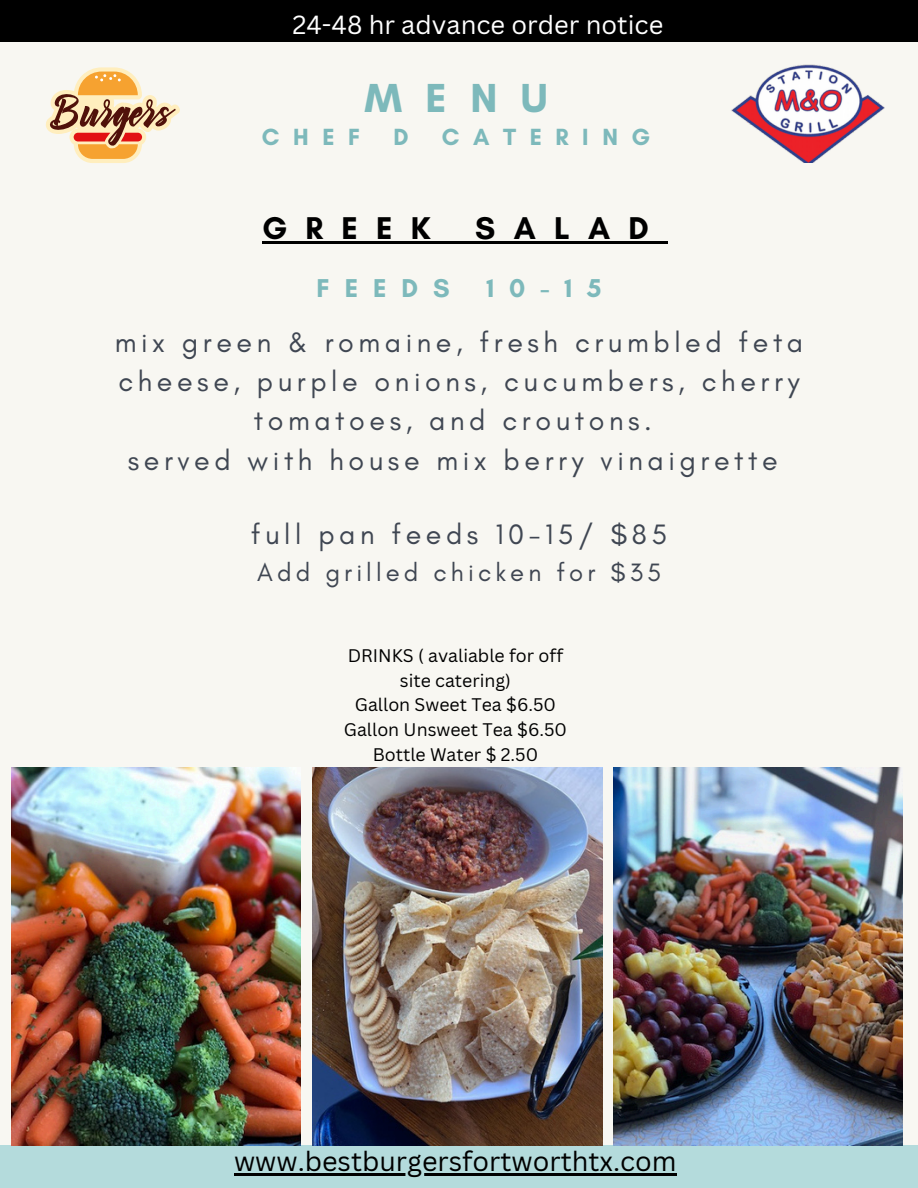
<style>
.page{position:relative;width:918px;height:1188px;background:#f8f7f2}
.page>*{position:absolute;margin:0;border:0;box-sizing:border-box;transform-origin:0 0}
.t1{font:700 41.25px "Glacial Indifference";color:#7db9bb}
.t2{font:700 32.1px "Glacial Indifference";letter-spacing:.57em;color:#000}
.t3{font:28.65px/39.3px "Glacial Indifference";letter-spacing:.16em;color:#3f4652;text-align:center}
.t4{font:27px "Canva Sans";color:#000}
.t5{font:700 26.25px "Glacial Indifference";letter-spacing:.57em;color:#7db9bb}
.t6{font:25.65px "Glacial Indifference";letter-spacing:.16em;color:#3f4652}
.t7{font:25.5px "Canva Sans";color:#fff}
.t8{font:700 23.85px "Glacial Indifference";letter-spacing:.57em;color:#7db9bb}
.t9{font:17.7px/24.8px "Canva Sans";color:#000;text-align:center}
</style>
<div class="page">
<div style="left:0;top:0;width:918px;height:42px;background:#000"></div>
<div style="left:0;top:1146px;width:918px;height:42px;background:#b4dbdc"></div>
<img style="left:12px;top:768px;width:289px;height:378px">
<img style="left:312px;top:768px;width:290px;height:378px">
<img style="left:614px;top:768px;width:289px;height:378px">
<svg style="left:46px;top:67px;width:134px;height:96px"></svg>
<img style="left:731px;top:64px;width:154px;height:99px">
<hr style="left:262px;top:242px;width:405px;height:2px;background:#000">
<hr style="left:234px;top:1174px;width:443px;height:2px;background:#000">
<h6 class="t7" style="left:293px;top:7px;width:372px">24-48 hr advance order notice</h6>
<h3 class="t1" style="left:364px;top:73px;width:185px">MENU</h3>
<p class="t8" style="left:262px;top:122px;width:100px">CHEF</p>
<p class="t8" style="left:393px;top:122px;width:17px">D</p>
<p class="t8" style="left:442px;top:122px;width:210px">CATERING</p>
<p class="t2" style="left:262px;top:209px;width:170px">GREEK</p>
<p class="t2" style="left:475px;top:209px;width:175px">SALAD</p>
<h1 class="t5" style="left:316px;top:272px;width:135px">FEEDS</h1>
<h1 class="t5" style="left:486px;top:272px;width:117px">10-15</h1>
<h5 class="t3" style="left:115px;top:322px;width:690px">mix green &amp; romaine, fresh crumbled feta cheese, purple onions, cucumbers, cherry tomatoes, and croutons.<br>served with house mix berry vinaigrette</h5>
<h2 class="t3" style="left:251px;top:514px;width:418px">full pan feeds 10-15/ $85</h2>
<h2 class="t6" style="left:257px;top:557px;width:406px">Add grilled chicken for $35</h2>
<p class="t9" style="left:348px;top:643px;width:217px">DRINKS ( avaliable for off site catering)</p>
<p class="t9" style="left:355px;top:692px;width:203px">Gallon Sweet Tea $6.50</p>
<p class="t9" style="left:344px;top:717px;width:225px">Gallon Unsweet Tea $6.50</p>
<p class="t9" style="left:373px;top:742px;width:167px">Bottle Water $ 2.50</p>
<h4 class="t4" style="left:234px;top:1142px;width:444px">www.bestburgersfortworthtx.com</h4>
</div>
